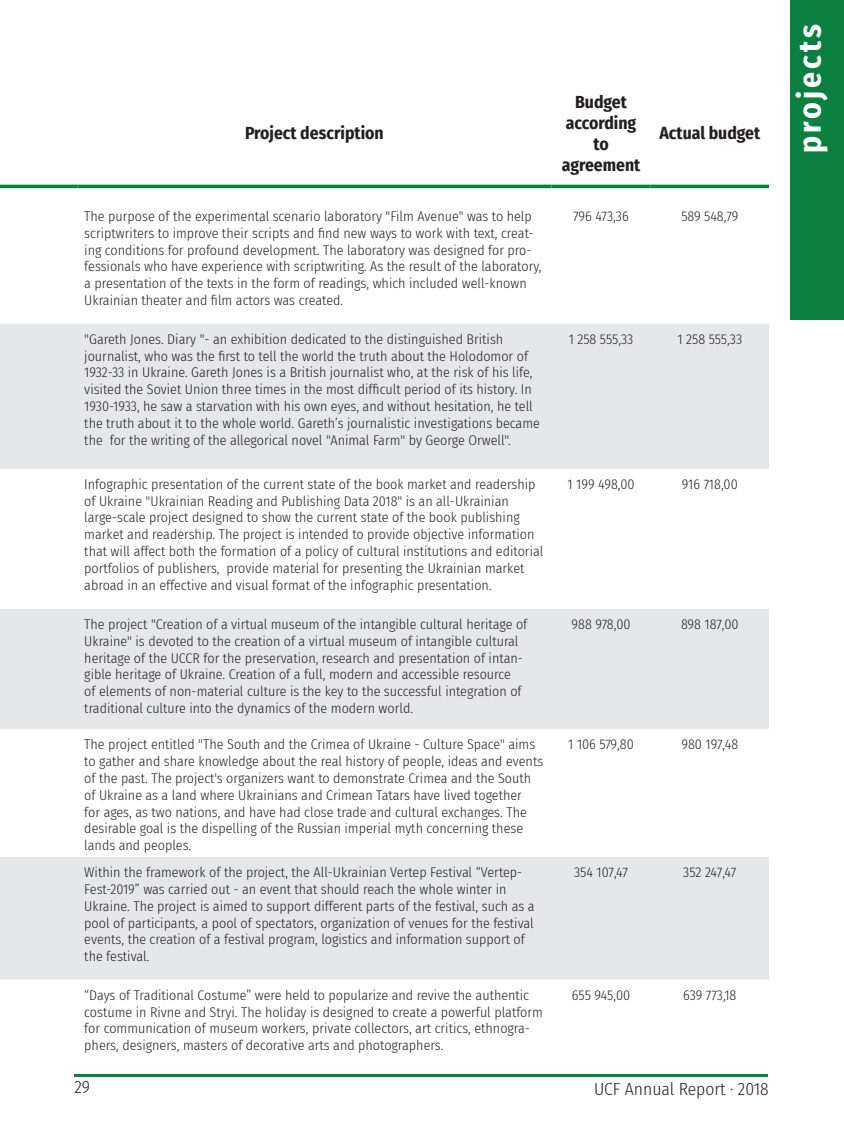
<style>
.page{position:relative;width:844px;height:1141px;background:#fff}
.page>*{position:absolute;margin:0;border:0;box-sizing:border-box;transform-origin:0 0}
.t1{font:700 31.5px "Fira Sans Condensed";letter-spacing:.1em;color:#fff}
.t2{font:700 17.5px/21px "Fira Sans Condensed";color:#231f20;text-align:center}
.t3{font:300 17.5px "Fira Sans Condensed";color:#231f20}
.t4{font:300 14px/16.8px "Fira Sans Condensed";color:#231f20}
</style>
<div class="page">
<hr style="left:74px;top:1074px;width:693px;height:2px;background:#0a7f3f">
<div style="left:790px;top:0;width:53px;height:319px;background:#0a7f3f"></div>
<div style="left:0;top:324px;width:768px;height:145px;background:#e6e7e9"></div>
<svg style="left:0;top:609px;width:768px;height:371px;fill:#e6e7e9"></svg>
<hr style="left:0;top:185px;width:77px;height:3px;background:#0a7f3f">
<hr style="left:77px;top:185px;width:474px;height:3px;background:#0a7f3f">
<hr style="left:551px;top:185px;width:99px;height:3px;background:#0a7f3f">
<hr style="left:650px;top:185px;width:118px;height:3px;background:#0a7f3f">
<p class="t2" style="left:245px;top:121px;width:140px">Project description</p>
<p class="t2" style="left:561px;top:90px;width:80px">Budget according to agreement</p>
<p class="t2" style="left:659px;top:121px;width:102px">Actual budget</p>
<p class="t4" style="left:84px;top:208px;width:458px">The purpose of the experimental scenario laboratory "Film Avenue" was to help scriptwriters to improve their scripts and find new ways to work with text, creat&shy;ing conditions for profound development. The laboratory was designed for pro&shy;fessionals who have experience with scriptwriting. As the result of the laboratory, a presentation of the texts in the form of readings, which included well-known Ukrainian theater and film actors was created.</p>
<p class="t4" style="left:573px;top:208px;width:57px">796 473,36</p>
<p class="t4" style="left:681px;top:208px;width:58px">589 548,79</p>
<p class="t4" style="left:84px;top:330px;width:457px">"Gareth Jones. Diary "- an exhibition dedicated to the distinguished British journalist, who was the first to tell the world the truth about the Holodomor of 1932-33 in Ukraine. Gareth Jones is a British journalist who, at the risk of his life, visited the Soviet Union three times in the most difficult period of its history. In 1930-1933, he saw a starvation with his own eyes, and without hesitation, he tell the truth about it to the whole world. Gareth’s journalistic investigations became the for the writing of the allegorical novel "Animal Farm" by George Orwell".</p>
<p class="t4" style="left:568px;top:330px;width:66px">1 258 555,33</p>
<p class="t4" style="left:677px;top:330px;width:66px">1 258 555,33</p>
<p class="t4" style="left:84px;top:476px;width:460px">Infographic presentation of the current state of the book market and readership of Ukraine "Ukrainian Reading and Publishing Data 2018" is an all-Ukrainian large-scale project designed to show the current state of the book publishing market and readership. The project is intended to provide objective information that will affect both the formation of a policy of cultural institutions and editorial portfolios of publishers, provide material for presenting the Ukrainian market abroad in an effective and visual format of the infographic presentation.</p>
<p class="t4" style="left:567px;top:476px;width:69px">1 199 498,00</p>
<p class="t4" style="left:681px;top:476px;width:57px">916 718,00</p>
<p class="t4" style="left:84px;top:616px;width:444px">The project "Creation of a virtual museum of the intangible cultural heritage of Ukraine" is devoted to the creation of a virtual museum of intangible cultural heritage of the UCCR for the preservation, research and presentation of intan&shy;gible heritage of Ukraine. Creation of a full, modern and accessible resource<br>of elements of non-material culture is the key to the successful integration of traditional culture into the dynamics of the modern world.</p>
<p class="t4" style="left:571px;top:616px;width:60px">988 978,00</p>
<p class="t4" style="left:681px;top:616px;width:59px">898 187,00</p>
<p class="t4" style="left:84px;top:736px;width:460px">The project entitled "The South and the Crimea of Ukraine - Culture Space" aims to gather and share knowledge about the real history of people, ideas and events of the past. The project's organizers want to demonstrate Crimea and the South of Ukraine as a land where Ukrainians and Crimean Tatars have lived together<br>for ages, as two nations, and have had close trade and cultural exchanges. The desirable goal is the dispelling of the Russian imperial myth concerning these lands and peoples.</p>
<p class="t4" style="left:568px;top:736px;width:67px">1 106 579,80</p>
<p class="t4" style="left:681px;top:736px;width:58px">980 197,48</p>
<p class="t4" style="left:84px;top:864px;width:451px">Within the framework of the project, the All-Ukrainian Vertep Festival “Vertep-Fest-2019” was carried out - an event that should reach the whole winter in Ukraine. The project is aimed to support different parts of the festival, such as a pool of participants, a pool of spectators, organization of venues for the festival events, the creation of a festival program, logistics and information support of the festival.</p>
<p class="t4" style="left:574px;top:864px;width:55px">354 107,47</p>
<p class="t4" style="left:683px;top:864px;width:55px">352 247,47</p>
<p class="t4" style="left:84px;top:986px;width:460px">“Days of Traditional Costume” were held to popularize and revive the authentic costume in Rivne and Stryi. The holiday is designed to create a powerful platform for communication of museum workers, private collectors, art critics, ethnogra&shy;phers, designers, masters of decorative arts and photographers.</p>
<p class="t4" style="left:571px;top:986px;width:60px">655 945,00</p>
<p class="t4" style="left:683px;top:986px;width:55px">639 773,18</p>
<p class="t3" style="left:74px;top:1074px;width:17px">29</p>
<p class="t3" style="left:594px;top:1077px;width:176px">UCF Annual Report · 2018</p>
<h1 class="t1" style="left:783px;top:153px;width:131px;rotate:-90deg">projects</h1>
</div>
